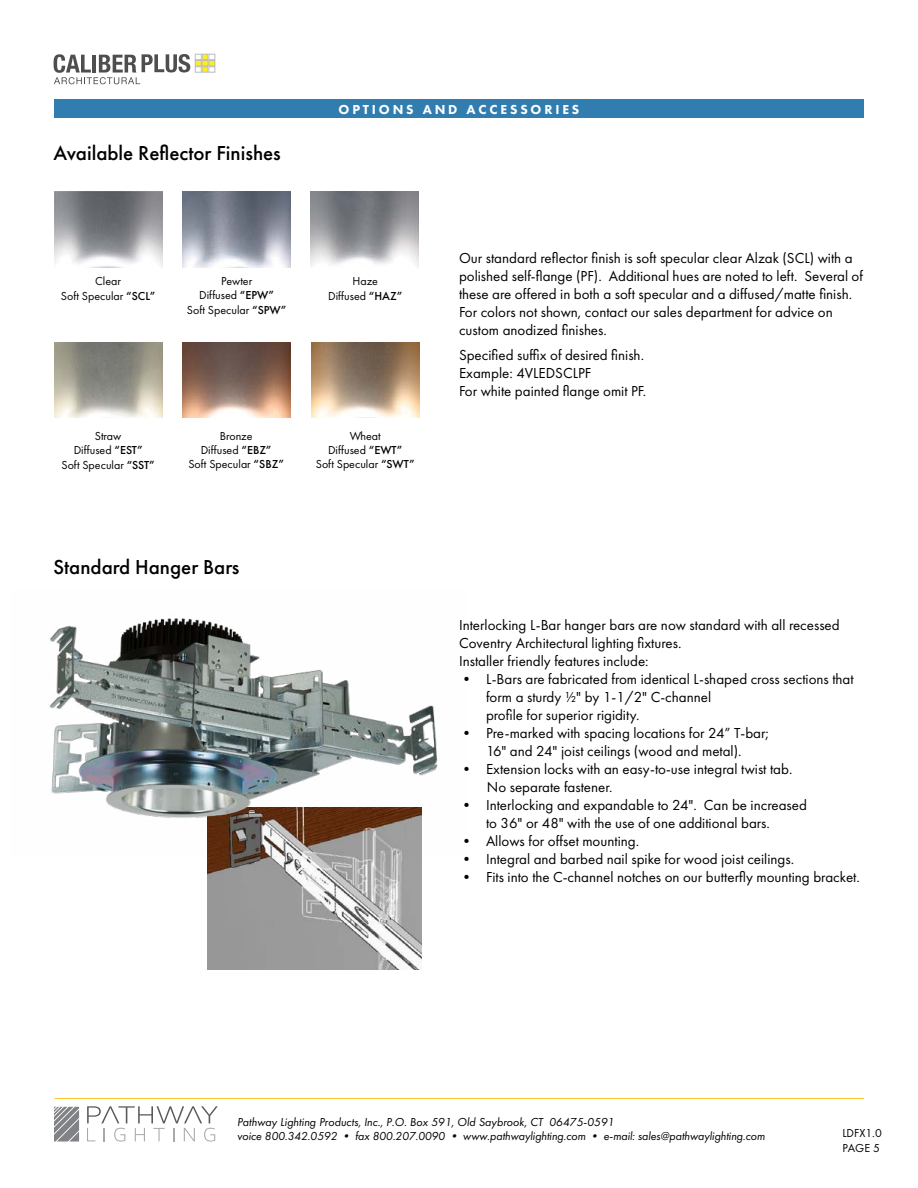
<style>
.page{position:relative;width:918px;height:1188px;background:#fff}
.page>*{position:absolute;margin:0;border:0;box-sizing:border-box;transform-origin:0 0}
.t1{font:500 21px "Futura PT";color:#000}
.t2{font:15px/18px "Futura PT";color:#000}
.t3{font:800 13.5px "Futura PT";letter-spacing:.21em;color:#fff}
.t4{font:12px/14.4px "Futura PT";color:#000;text-align:center}
.t5{font:italic 12px/13.5px "Futura PT";letter-spacing:-.005em;color:#000}
.s1{font-weight:500}
</style>
<div class="page">
<svg style="left:54px;top:54px;width:161px;height:30px"></svg>
<hr style="left:55px;top:1098px;width:809px;height:1px;background:#ffc42c">
<svg style="left:87px;top:1106px;width:131px;height:36px"></svg>
<svg style="left:54px;top:1107px;width:25px;height:34px"></svg>
<div style="left:54px;top:99px;width:810px;height:19px;background:#327db0"></div>
<img style="left:207px;top:857px;width:215px;height:113px">
<img style="left:54px;top:192px;width:108px;height:75px">
<img style="left:311px;top:192px;width:108px;height:75px">
<img style="left:182px;top:192px;width:108px;height:76px">
<img style="left:54px;top:342px;width:108px;height:75px">
<img style="left:182px;top:342px;width:108px;height:75px">
<img style="left:311px;top:342px;width:108px;height:75px">
<img style="left:48px;top:618px;width:390px;height:239px">
<h1 class="t1" style="left:53px;top:141px;width:229px">Available Reflector Finishes</h1>
<p class="t3" style="left:339px;top:101px;width:242px">OPTIONS AND ACCESSORIES</p>
<p class="t4" style="left:61px;top:274px;width:96px">Clear<br>Soft Specular <span class="s1">“SCL”</span></p>
<p class="t4" style="left:187px;top:274px;width:101px">Pewter<br>Diffused <span class="s1">“EPW”<br></span>Soft Specular <span class="s1">“SPW”</span></p>
<p class="t4" style="left:328px;top:274px;width:76px">Haze<br>Diffused <span class="s1">“HAZ”</span></p>
<p class="t4" style="left:61px;top:429px;width:95px">Straw<br>Diffused <span class="s1">“EST”<br></span>Soft Specular <span class="s1">“SST”</span></p>
<p class="t4" style="left:188px;top:428px;width:97px">Bronze<br>Diffused <span class="s1">“EBZ”<br></span>Soft Specular <span class="s1">“SBZ”</span></p>
<p class="t4" style="left:316px;top:428px;width:100px">Wheat<br>Diffused <span class="s1">“EWT”<br></span>Soft Specular <span class="s1">“SWT”</span></p>
<h1 class="t1" style="left:53px;top:555px;width:188px">Standard Hanger Bars</h1>
<p class="t2" style="left:459px;top:249px;width:406px">Our standard reflector finish is soft specular clear Alzak (SCL) with a polished self-flange (PF). Additional hues are noted to left. Several of these are offered in both a soft specular and a diffused/matte finish.<br>For colors not shown, contact our sales department for advice on custom anodized finishes.</p>
<p class="t2" style="left:459px;top:346px;width:189px">Specified suffix of desired finish.<br>Example: 4VLEDSCLPF<br>For white painted flange omit PF.</p>
<p class="t2" style="left:459px;top:616px;width:382px">Interlocking L-Bar hanger bars are now standard with all recessed<br>Coventry Architectural lighting fixtures.<br>Installer friendly features include:</p>
<p class="t2" style="left:486px;top:670px;width:369px;text-indent:-27px">• L-Bars are fabricated from identical L-shaped cross sections that form a sturdy ½" by 1-1/2" C-channel<br>profile for superior rigidity.</p>
<p class="t2" style="left:459px;top:724px;width:311px;text-align:center">• Pre-marked with spacing locations for 24” T-bar;<br>16" and 24" joist ceilings (wood and metal).</p>
<p class="t2" style="left:487px;top:760px;width:307px;text-indent:-28px">• Extension locks with an easy-to-use integral twist tab.<br>No separate fastener.</p>
<p class="t2" style="left:486px;top:796px;width:322px;text-indent:-27px">• Interlocking and expandable to 24". Can be increased to 36" or 48" with the use of one additional bars.</p>
<p class="t2" style="left:459px;top:832px;width:182px">• Allows for offset mounting.</p>
<p class="t2" style="left:459px;top:850px;width:337px">• Integral and barbed nail spike for wood joist ceilings.</p>
<p class="t2" style="left:459px;top:868px;width:402px">• Fits into the C-channel notches on our butterfly mounting bracket.</p>
<p class="t5" style="left:237px;top:1115px;width:529px">Pathway Lighting Products, Inc., P.O. Box 591, Old Saybrook, CT 06475-0591<br>voice 800.342.0592 • fax 800.207.0090 • www.pathwaylighting.com • e-mail: sales@pathwaylighting.com</p>
<p class="t4" style="left:842px;top:1126px;width:41px;text-align:left">LDFX1.0<br>PAGE 5</p>
</div>
